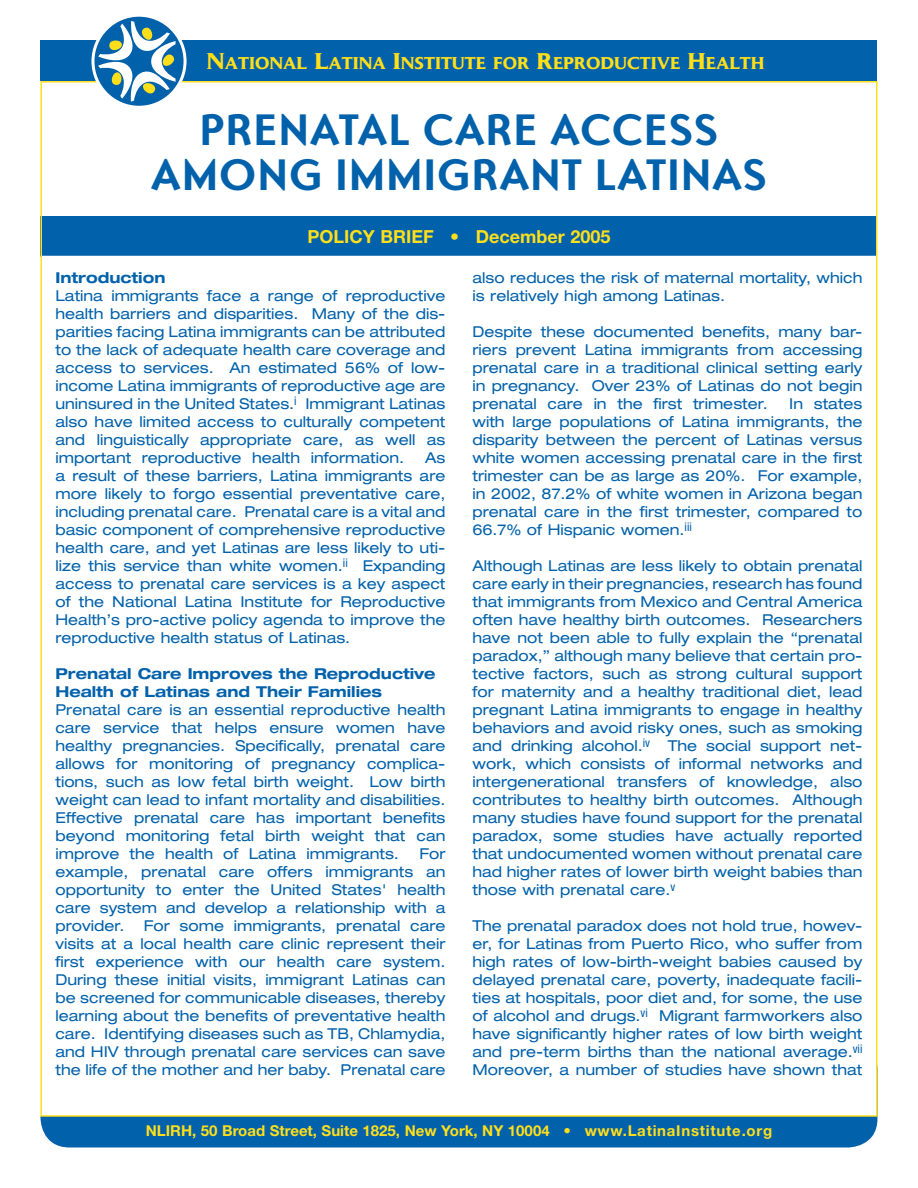
<style>
.page{position:relative;width:918px;height:1188px;background:#fff}
.page>*{position:absolute;margin:0;border:0;box-sizing:border-box;transform-origin:0 0}
.t1{font:700 45px/45px "Ottomat";color:#0161aa;text-align:center}
.t2{font:700 18px "Helvetica Neue";color:#ffdf1b}
.t3{font:700 16.8px "Daily News";color:#ffdf1b}
.t4{font:expanded 15px/18px "Helvetica Neue";color:#0161aa;text-align:justify}
.t5{font:700 expanded 15px/18px "Helvetica Neue";color:#0161aa}
.t6{font:700 15px "Helvetica Neue";color:#ffdf1b}
.s1{font-size:22.5px}
</style>
<div class="page">
<div style="left:40px;top:216px;width:838px;height:40px;background:#0161aa"></div>
<div style="left:40px;top:1117px;width:838px;height:31px;background:#0161aa"></div>
<div style="left:40px;top:40px;width:838px;height:41px;background:#0161aa"></div>
<svg style="left:94px;top:16px;width:90px;height:91px"></svg>
<svg style="left:98px;top:21px;width:78px;height:81px"></svg>
<div style="left:91px;top:14px;width:96px;height:95px;border:3px solid #fff;border-radius:50%"></div>
<p class="t3" style="left:207px;top:53px;width:559px"><span class="s1">N</span>ATIONAL <span class="s1">L</span>ATINA <span class="s1">I</span>NSTITUTE FOR <span class="s1">R</span>EPRODUCTIVE <span class="s1">H</span>EALTH</p>
<h1 class="t1" style="left:151px;top:106px;width:618px">PRENATAL CARE ACCESS<br>AMONG IMMIGRANT LATINAS</h1>
<p class="t2" style="left:308px;top:226px;width:304px">POLICY BRIEF • December 2005</p>
<p class="t5" style="left:55px;top:269px;width:111px">Introduction</p>
<p class="t4" style="left:55px;top:287px;width:392px">Latina immigrants face a range of reproductive health barriers and disparities. Many of the dis&shy;parities facing Latina immigrants can be attributed to the lack of adequate health care coverage and access to services. An estimated 56% of low&shy;income Latina immigrants of reproductive age are uninsured in the United States.<sup>i</sup> Immigrant Latinas also have limited access to culturally competent and linguistically appropriate care, as well as important reproductive health information.</p>
<p class="t4" style="left:472px;top:269px;width:392px">also reduces the risk of maternal mortality, which is relatively high among Latinas.</p>
<p class="t4" style="left:472px;top:323px;width:391px">Despite these documented benefits, many bar&shy;riers prevent Latina immigrants from accessing prenatal care in a traditional clinical setting early in pregnancy. Over 23% of Latinas do not begin prenatal care in the first trimester.</p>
<p class="t4" style="left:472px;top:395px;width:392px;text-indent:317px">In states with large populations of Latina immigrants, the disparity between the percent of Latinas versus white women accessing prenatal care in the first trimester can be as large as 20%. For example, in 2002, 87.2% of white women in Arizona began prenatal care in the first trimester, compared to 66.7% of Hispanic women.<sup>iii</sup></p>
<p class="t4" style="left:472px;top:557px;width:392px">Although Latinas are less likely to obtain prenatal care early in their pregnancies, research has found that immigrants from Mexico and Central America often have healthy birth outcomes. Researchers have not been able to fully explain the “prenatal paradox,” although many believe that certain pro&shy;tective factors, such as strong cultural support for maternity and a healthy traditional diet, lead pregnant Latina immigrants to engage in healthy behaviors and avoid risky ones, such as smoking and drinking alcohol.<sup>iv</sup> The social support net&shy;work, which consists of informal networks and intergenerational transfers of knowledge, also contributes to healthy birth outcomes. Although many studies have found support for the prenatal paradox, some studies have actually reported that undocumented women without prenatal care had higher rates of lower birth weight babies than those with prenatal care.<sup>v</sup></p>
<p class="t4" style="left:472px;top:917px;width:392px">The prenatal paradox does not hold true, howev&shy;er, for Latinas from Puerto Rico, who suffer from high rates of low-birth-weight babies caused by delayed prenatal care, poverty, inadequate facili&shy;ties at hospitals, poor diet and, for some, the use of alcohol and drugs.<sup>vi</sup> Migrant farmworkers also have significantly higher rates of low birth weight and pre-term births than the national average.<sup>vii </sup>Moreover, a number of studies have shown that</p>
<p class="t4" style="left:55px;top:449px;width:392px;text-indent:370px">As a result of these barriers, Latina immigrants are more likely to forgo essential preventative care, including prenatal care. Prenatal care is a vital and basic component of comprehensive reproductive health care, and yet Latinas are less likely to uti&shy;lize this service than white women.<sup>ii</sup> Expanding access to prenatal care services is a key aspect of the National Latina Institute for Reproductive Health’s pro-active policy agenda to improve the reproductive health status of Latinas.</p>
<p class="t5" style="left:55px;top:665px;width:382px">Prenatal Care Improves the Reproductive<br>Health of Latinas and Their Families</p>
<p class="t4" style="left:55px;top:701px;width:392px">Prenatal care is an essential reproductive health care service that helps ensure women have healthy pregnancies. Specifically, prenatal care allows for monitoring of pregnancy complica&shy;tions, such as low fetal birth weight. Low birth weight can lead to infant mortality and disabilities.<br>Effective prenatal care has important benefits beyond monitoring fetal birth weight that can improve the health of Latina immigrants.</p>
<p class="t4" style="left:55px;top:845px;width:392px;text-indent:364px">For example, prenatal care offers immigrants an opportunity to enter the United States' health care system and develop a relationship with a provider.</p>
<p class="t4" style="left:55px;top:917px;width:392px;text-indent:88px">For some immigrants, prenatal care visits at a local health care clinic represent their first experience with our health care system.<br>During these initial visits, immigrant Latinas can be screened for communicable diseases, thereby learning about the benefits of preventative health care. Identifying diseases such as TB, Chlamydia, and HIV through prenatal care services can save the life of the mother and her baby. Prenatal care</p>
<p class="t6" style="left:146px;top:1122px;width:628px">NLIRH, 50 Broad Street, Suite 1825, New York, NY 10004 • www.LatinaInstitute.org</p>
</div>
